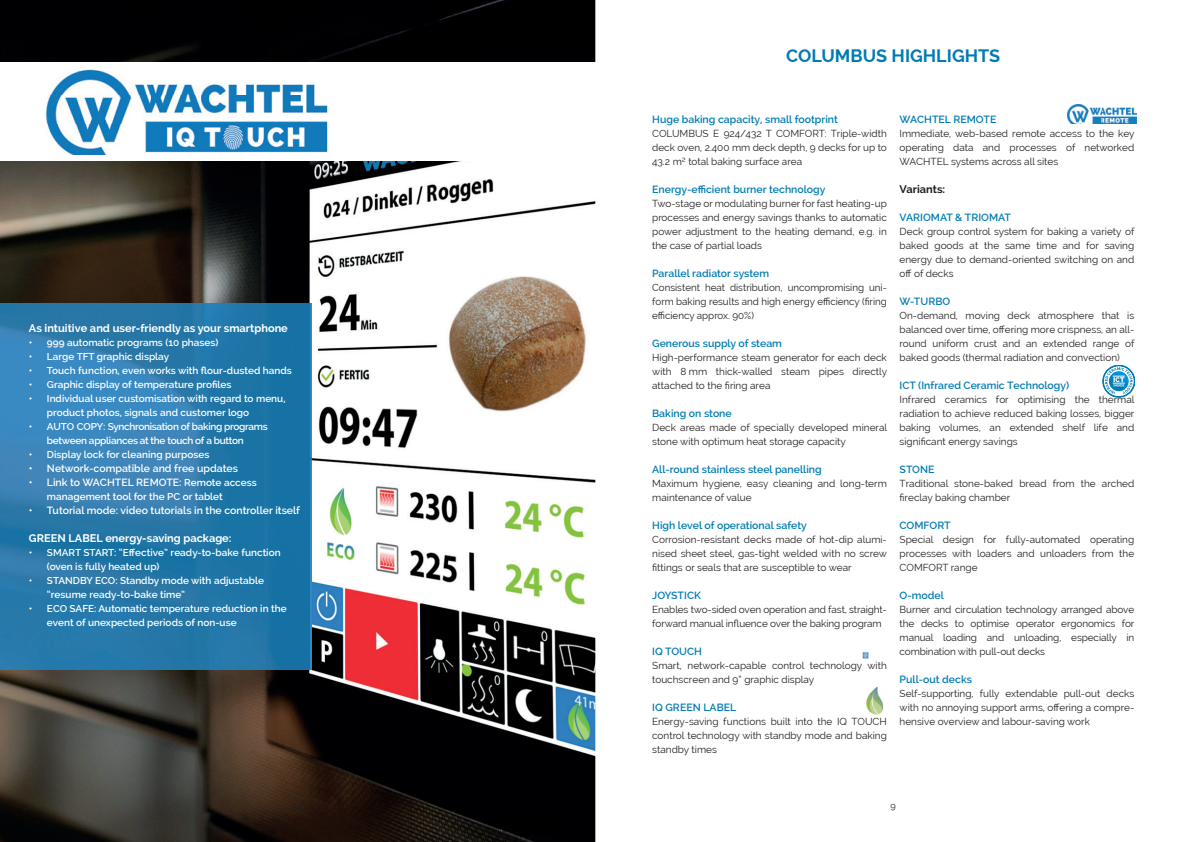
<style>
.page{position:relative;width:1191px;height:842px;background:#fff}
.page>*{position:absolute;margin:0;border:0;box-sizing:border-box;transform-origin:0 0}
.t1{font:700 18px "Raleway";color:#007bb3}
.t2{font:11px "Raleway Bold";color:#fff}
.t3{font:700 11px "Raleway";color:#231f20}
.t4{font:600 10.5px "Raleway";color:#007bb3}
.t5{font:600 10.5px "Raleway";color:#fff}
.t6{font:10px/14px "Raleway";color:#231f20;text-align:justify}
.t7{font:600 10px/14px "Raleway";color:#fff}
.t8{font:600 10px/14px "Raleway";letter-spacing:-.03em;color:#fff;text-align:center}
.t9{font:9px "Raleway";color:#231f20}
.s1{font-size:10px}
</style>
<div class="page">
<img style="left:0;top:0;width:595px;height:842px">
<img style="left:0;top:304px;width:311px;height:366px">
<div style="left:0;top:62px;width:595px;height:99px;background:#fff"></div>
<img style="left:45px;top:69px;width:283px;height:85px">
<svg style="left:1102px;top:365px;width:33px;height:32px"></svg>
<img style="left:862px;top:651px;width:7px;height:8px">
<img style="left:866px;top:687px;width:16px;height:27px">
<img style="left:1067px;top:104px;width:69px;height:20px">
<p class="t2" style="left:29px;top:321px;width:260px">As intuitive and user-friendly as your smartphone</p>
<p class="t7" style="left:29px;top:335px;width:191px">• 999 automatic programs (10 phases)</p>
<p class="t7" style="left:29px;top:349px;width:142px">• Large TFT graphic display</p>
<p class="t7" style="left:29px;top:363px;width:264px">• Touch function, even works with flour-dusted hands</p>
<p class="t7" style="left:29px;top:377px;width:204px">• Graphic display of temperature profiles</p>
<p class="t7" style="left:47px;top:391px;width:240px;text-indent:-18px">• Individual user customisation with regard to menu, product photos, signals and customer logo</p>
<p class="t8" style="left:29px;top:419px;width:240px">• AUTO COPY: Synchronisation of baking programs between appliances at the touch of a button</p>
<p class="t7" style="left:29px;top:447px;width:182px">• Display lock for cleaning purposes</p>
<p class="t5" style="left:29px;top:462px;width:211px">• Network-compatible and free updates</p>
<p class="t5" style="left:29px;top:476px;width:229px">• Link to WACHTEL REMOTE: <span class="s1">Remote access</span></p>
<p class="t7" style="left:47px;top:489px;width:177px">management tool for the PC or tablet</p>
<p class="t5" style="left:29px;top:504px;width:273px">• Tutorial mode: video tutorials in the controller itself</p>
<p class="t2" style="left:29px;top:531px;width:204px">GREEN LABEL energy-saving package:</p>
<p class="t7" style="left:47px;top:545px;width:235px;text-indent:-18px">• SMART START: “Effective” ready-to-bake function (oven is fully heated up)</p>
<p class="t7" style="left:47px;top:573px;width:219px;text-indent:-18px">• STANDBY ECO: Standby mode with adjustable “resume ready-to-bake time”</p>
<p class="t7" style="left:47px;top:601px;width:241px;text-indent:-18px">• ECO SAFE: Automatic temperature reduction in the event of unexpected periods of non-use</p>
<h1 class="t1" style="left:786px;top:46px;width:216px">COLUMBUS HIGHLIGHTS</h1>
<p class="t4" style="left:652px;top:114px;width:187px">Huge baking capacity, small footprint</p>
<p class="t6" style="left:652px;top:127px;width:236px">COLUMBUS E 924/432 T COMFORT: Triple-width deck oven, 2.400 mm deck depth, 9 decks for up to 43.2 m² total baking surface area</p>
<p class="t4" style="left:652px;top:184px;width:175px">Energy-efficient burner technology</p>
<p class="t6" style="left:652px;top:197px;width:236px">Two-stage or modulating burner for fast heating-up processes and energy savings thanks to automatic power adjustment to the heating demand, e.g. in the case of partial loads</p>
<p class="t4" style="left:652px;top:268px;width:118px">Parallel radiator system</p>
<p class="t6" style="left:652px;top:281px;width:236px">Consistent heat distribution, uncompromising uni&shy;form baking results and high energy efficiency (firing efficiency approx. 90%)</p>
<p class="t4" style="left:652px;top:338px;width:131px">Generous supply of steam</p>
<p class="t6" style="left:652px;top:351px;width:236px">High-performance steam generator for each deck with 8 mm thick-walled steam pipes directly attached to the firing area</p>
<p class="t4" style="left:652px;top:408px;width:81px">Baking on stone</p>
<p class="t6" style="left:652px;top:421px;width:236px">Deck areas made of specially developed mineral stone with optimum heat storage capacity</p>
<p class="t4" style="left:652px;top:464px;width:171px">All-round stainless steel panelling</p>
<p class="t6" style="left:652px;top:477px;width:236px">Maximum hygiene, easy cleaning and long-term maintenance of value</p>
<p class="t4" style="left:652px;top:520px;width:156px">High level of operational safety</p>
<p class="t6" style="left:652px;top:533px;width:236px">Corrosion-resistant decks made of hot-dip alumi&shy;nised sheet steel, gas-tight welded with no screw fittings or seals that are susceptible to wear</p>
<p class="t4" style="left:652px;top:590px;width:50px">JOYSTICK</p>
<p class="t6" style="left:652px;top:603px;width:236px">Enables two-sided oven operation and fast, straight&shy;forward manual influence over the baking program</p>
<p class="t4" style="left:652px;top:646px;width:51px">IQ TOUCH</p>
<p class="t6" style="left:652px;top:659px;width:236px">Smart, network-capable control technology with touchscreen and 9” graphic display</p>
<p class="t4" style="left:652px;top:702px;width:86px">IQ GREEN LABEL</p>
<p class="t6" style="left:652px;top:715px;width:236px">Energy-saving functions built into the IQ TOUCH control technology with standby mode and baking standby times</p>
<p class="t4" style="left:899px;top:114px;width:98px">WACHTEL REMOTE</p>
<p class="t6" style="left:899px;top:127px;width:236px">Immediate, web-based remote access to the key operating data and processes of networked WACHTEL systems across all sites</p>
<p class="t3" style="left:899px;top:183px;width:47px">Variants:</p>
<p class="t4" style="left:899px;top:212px;width:113px">VARIOMAT &amp; TRIOMAT</p>
<p class="t6" style="left:899px;top:225px;width:236px">Deck group control system for baking a variety of baked goods at the same time and for saving energy due to demand-oriented switching on and off of decks</p>
<p class="t4" style="left:899px;top:296px;width:52px">W-TURBO</p>
<p class="t6" style="left:899px;top:309px;width:236px">On-demand, moving deck atmosphere that is balanced over time, offering more crispness, an all&shy;round uniform crust and an extended range of baked goods (thermal radiation and convection)</p>
<p class="t4" style="left:899px;top:380px;width:171px">ICT (Infrared Ceramic Technology)</p>
<p class="t6" style="left:899px;top:393px;width:236px">Infrared ceramics for optimising the thermal radiation to achieve reduced baking losses, bigger baking volumes, an extended shelf life and significant energy savings</p>
<p class="t4" style="left:899px;top:464px;width:36px">STONE</p>
<p class="t6" style="left:899px;top:477px;width:236px">Traditional stone-baked bread from the arched fireclay baking chamber</p>
<p class="t4" style="left:899px;top:520px;width:53px">COMFORT</p>
<p class="t6" style="left:899px;top:533px;width:236px">Special design for fully-automated operating processes with loaders and unloaders from the COMFORT range</p>
<p class="t4" style="left:899px;top:590px;width:46px">O-model</p>
<p class="t6" style="left:899px;top:603px;width:236px">Burner and circulation technology arranged above the decks to optimise operator ergonomics for manual loading and unloading, especially in combination with pull-out decks</p>
<p class="t4" style="left:899px;top:674px;width:74px">Pull-out decks</p>
<p class="t6" style="left:899px;top:687px;width:236px">Self-supporting, fully extendable pull-out decks with no annoying support arms, offering a compre&shy;hensive overview and labour-saving work</p>
<p class="t9" style="left:890px;top:801px;width:7px">9</p>
</div>
